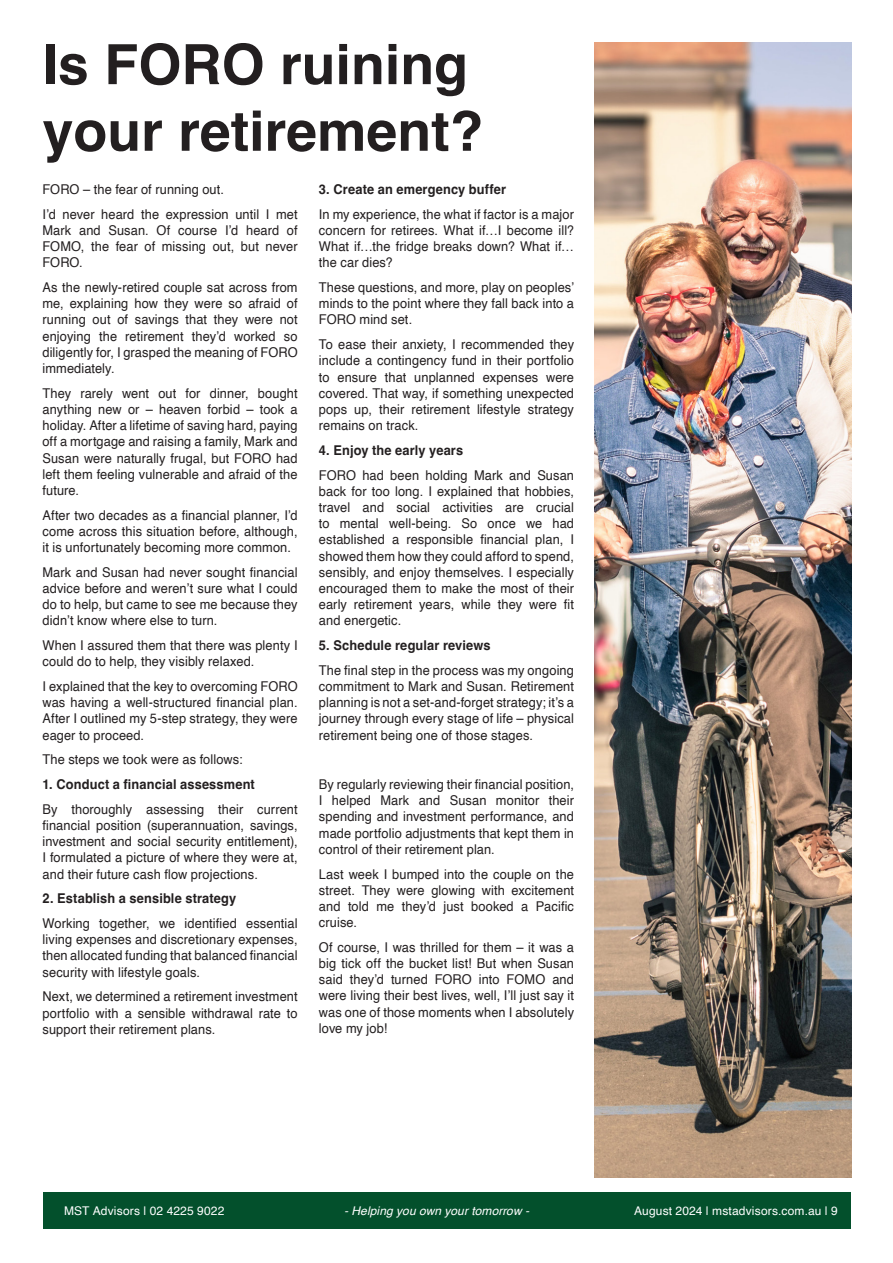
<style>
.page{position:relative;width:893px;height:1263px;background:#fff}
.page>*{position:absolute;margin:0;border:0;box-sizing:border-box;transform-origin:0 0}
._42_Header_gray_Bitter{font:700 55.5px/66.6px "Helvetica";color:#231f20}
._8_Content_gray_Source_Sans_Pro{font:13.5px/16.2px "Helvetica";letter-spacing:.01em;color:#231f20;text-align:justify;scale:.95 1}
._8_Content_gray_Source_Sans_Pro-2{font:700 13.5px "Helvetica";letter-spacing:.01em;color:#231f20;scale:.95 1}
._9_Content_gray_Source_Sans_Pro{font:12px "Helvetica";letter-spacing:.01em;color:#fff}
._9_Content_gray_Source_Sans_Pro-2{font:italic 12px "Helvetica";letter-spacing:.01em;color:#fff}
</style>
<div class="page">
<div style="left:43px;top:1193px;width:808px;height:36px;background:#03502c"></div>
<img style="left:594px;top:43px;width:258px;height:1135px">
<p class="_42_Header_gray_Bitter" style="left:43px;top:37px;width:443px">Is FORO ruining your retirement?</p>
<p class="_8_Content_gray_Source_Sans_Pro" style="left:43px;top:182px;width:193px">FORO – the fear of running out.</p>
<p class="_8_Content_gray_Source_Sans_Pro" style="left:43px;top:206px;width:270px">I’d never heard the expression until I met Mark and Susan. Of course I’d heard of FOMO, the fear of missing out, but never FORO.</p>
<p class="_8_Content_gray_Source_Sans_Pro" style="left:43px;top:280px;width:270px">As the newly-retired couple sat across from me, explaining how they were so afraid of running out of savings that they were not enjoying the retirement they’d worked so diligently for, I grasped the meaning of FORO immediately.</p>
<p class="_8_Content_gray_Source_Sans_Pro" style="left:43px;top:385px;width:270px">They rarely went out for dinner, bought anything new or – heaven forbid – took a holiday. After a lifetime of saving hard, paying off a mortgage and raising a family, Mark and Susan were naturally frugal, but FORO had left them feeling vulnerable and afraid of the future.</p>
<p class="_8_Content_gray_Source_Sans_Pro" style="left:43px;top:507px;width:270px">After two decades as a financial planner, I’d come across this situation before, although, it is unfortunately becoming more common.</p>
<p class="_8_Content_gray_Source_Sans_Pro" style="left:43px;top:564px;width:270px">Mark and Susan had never sought financial advice before and weren’t sure what I could do to help, but came to see me because they didn’t know where else to turn.</p>
<p class="_8_Content_gray_Source_Sans_Pro" style="left:43px;top:638px;width:270px">When I assured them that there was plenty I could do to help, they visibly relaxed.</p>
<p class="_8_Content_gray_Source_Sans_Pro" style="left:43px;top:679px;width:270px">I explained that the key to overcoming FORO was having a well-structured financial plan.<br>After I outlined my 5-step strategy, they were eager to proceed.</p>
<p class="_8_Content_gray_Source_Sans_Pro" style="left:43px;top:752px;width:212px">The steps we took were as follows:</p>
<p class="_8_Content_gray_Source_Sans_Pro-2" style="left:43px;top:776px;width:225px">1. Conduct a financial assessment</p>
<p class="_8_Content_gray_Source_Sans_Pro" style="left:43px;top:801px;width:270px">By thoroughly assessing their current financial position (superannuation, savings, investment and social security entitlement), I formulated a picture of where they were at, and their future cash flow projections.</p>
<p class="_8_Content_gray_Source_Sans_Pro-2" style="left:43px;top:890px;width:206px">2. Establish a sensible strategy</p>
<p class="_8_Content_gray_Source_Sans_Pro" style="left:43px;top:915px;width:270px">Working together, we identified essential living expenses and discretionary expenses, then allocated funding that balanced financial security with lifestyle goals.</p>
<p class="_8_Content_gray_Source_Sans_Pro" style="left:43px;top:989px;width:270px">Next, we determined a retirement investment portfolio with a sensible withdrawal rate to support their retirement plans.</p>
<p class="_8_Content_gray_Source_Sans_Pro-2" style="left:319px;top:181px;width:199px">3. Create an emergency buffer</p>
<p class="_8_Content_gray_Source_Sans_Pro" style="left:319px;top:206px;width:270px">In my experience, the what if factor is a major concern for retirees. What if…I become ill?<br>What if…the fridge breaks down? What if… the car dies?</p>
<p class="_8_Content_gray_Source_Sans_Pro" style="left:319px;top:280px;width:270px">These questions, and more, play on peoples’ minds to the point where they fall back into a FORO mind set.</p>
<p class="_8_Content_gray_Source_Sans_Pro" style="left:319px;top:337px;width:270px">To ease their anxiety, I recommended they include a contingency fund in their portfolio to ensure that unplanned expenses were covered. That way, if something unexpected pops up, their retirement lifestyle strategy remains on track.</p>
<p class="_8_Content_gray_Source_Sans_Pro-2" style="left:319px;top:442px;width:153px">4. Enjoy the early years</p>
<p class="_8_Content_gray_Source_Sans_Pro" style="left:319px;top:467px;width:270px">FORO had been holding Mark and Susan back for too long. I explained that hobbies, travel and social activities are crucial to mental well-being. So once we had established a responsible financial plan, I showed them how they could afford to spend, sensibly, and enjoy themselves. I especially encouraged them to make the most of their early retirement years, while they were fit and energetic.</p>
<p class="_8_Content_gray_Source_Sans_Pro-2" style="left:319px;top:637px;width:182px">5. Schedule regular reviews</p>
<p class="_8_Content_gray_Source_Sans_Pro" style="left:319px;top:662px;width:270px">The final step in the process was my ongoing commitment to Mark and Susan. Retirement planning is not a set-and-forget strategy; it’s a journey through every stage of life – physical retirement being one of those stages.</p>
<p class="_8_Content_gray_Source_Sans_Pro" style="left:319px;top:777px;width:270px">By regularly reviewing their financial position, I helped Mark and Susan monitor their spending and investment performance, and made portfolio adjustments that kept them in control of their retirement plan.</p>
<p class="_8_Content_gray_Source_Sans_Pro" style="left:319px;top:866px;width:270px">Last week I bumped into the couple on the street. They were glowing with excitement and told me they’d just booked a Pacific cruise.</p>
<p class="_8_Content_gray_Source_Sans_Pro" style="left:319px;top:939px;width:270px">Of course, I was thrilled for them – it was a big tick off the bucket list! But when Susan said they’d turned FORO into FOMO and were living their best lives, well, I’ll just say it was one of those moments when I absolutely love my job!</p>
<p class="_9_Content_gray_Source_Sans_Pro" style="left:64px;top:1202px;width:162px">MST Advisors | 02 4225 9022</p>
<p class="_9_Content_gray_Source_Sans_Pro-2" style="left:344px;top:1202px;width:186px">- Helping you own your tomorrow -</p>
<p class="_9_Content_gray_Source_Sans_Pro" style="left:634px;top:1202px;width:205px">August 2024 | mstadvisors.com.au | 9</p>
</div>
